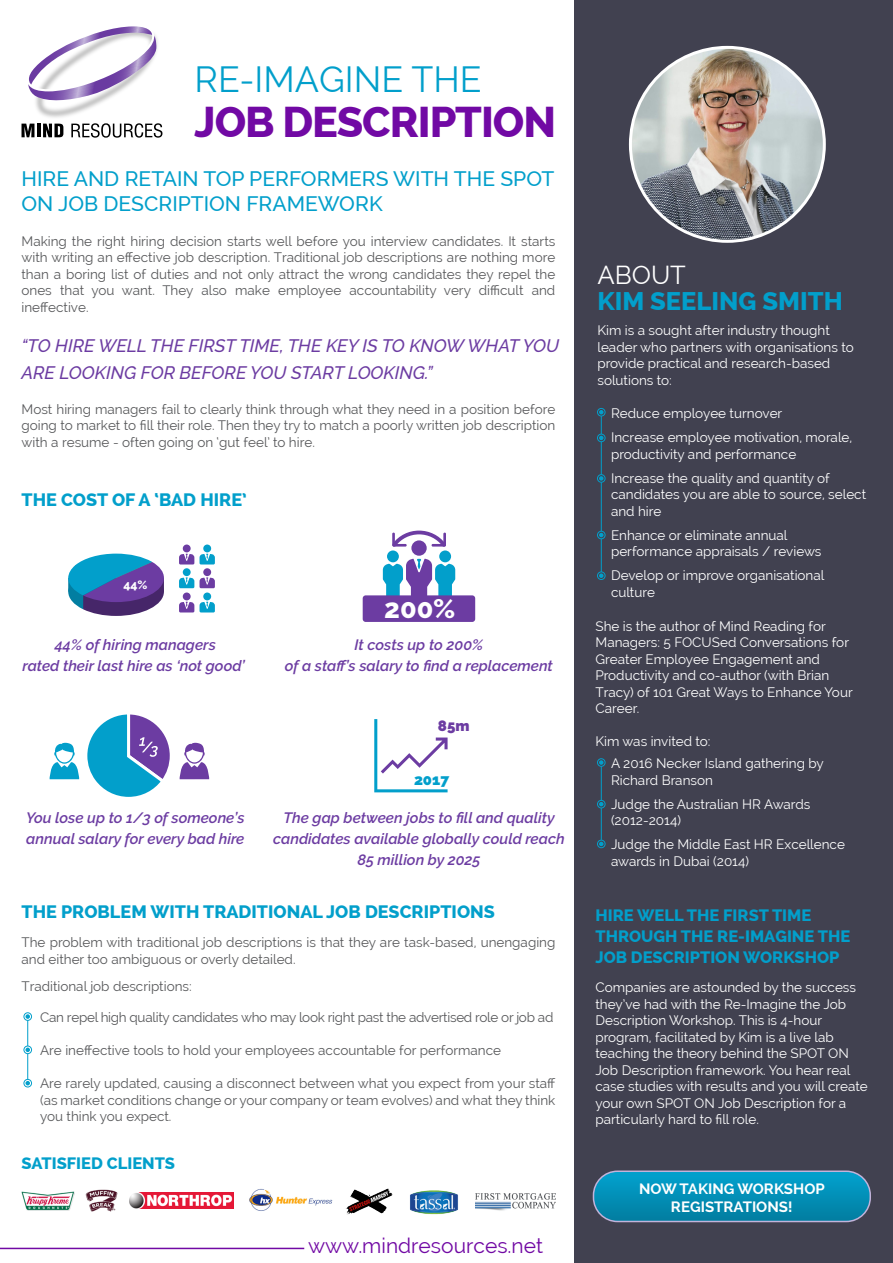
<style>
.page{position:relative;width:893px;height:1263px;background:#fff}
.page>*{position:absolute;margin:0;border:0;box-sizing:border-box;transform-origin:0 0}
.t1{font:800 43.05px "Raleway";letter-spacing:-.025em;color:#7109a4}
.t2{font:35.7px "Raleway";color:#029fcb}
.t3{font:800 27.15px "Raleway";color:#fff}
.t4{font:800 25.5px "Raleway";color:#029fcb}
.t5{font:25.5px "Raleway";color:#fff}
.t6{font:500 21px/25.5px "Raleway";color:#029fcb}
.t7{font:21px "Raleway";color:#7109a4}
.t8{font:italic 500 18px/27px "Raleway";color:#6c3ca2}
.t9{font:800 18px "Raleway";color:#029fcb}
.t10{font:800 16.5px/21px "Raleway";color:#029fcb}
.t11{font:italic 600 15px/21px "Raleway";color:#6c3ca2;text-align:center}
.t12{font:700 15px/18px "Raleway";color:#fff;text-align:center}
.t13{font:900 15px "Raleway";color:#029fcb}
.t14{font:900 15px "Raleway";color:#6c3ca2}
.t15{font:13.5px/16.5px "Raleway";color:#fff}
.t16{font:13.5px/16.5px "Raleway";color:#58595b;text-align:justify}
.t17{font:13.5px "Raleway";letter-spacing:-.02em;color:#58595b}
.t18{font:800 12.15px "Raleway";color:#fff}
</style>
<div class="page">
<div style="left:575px;top:0;width:318px;height:1263px;background:#414150"></div>
<hr style="left:0;top:1248px;width:304px;height:1px;background:#7109a4">
<img style="left:26px;top:42px;width:132px;height:84px">
<svg style="left:22px;top:124px;width:12px;height:13px"></svg>
<hr style="left:37px;top:124px;width:4px;height:13px;background:#000">
<svg style="left:43px;top:124px;width:20px;height:13px"></svg>
<svg style="left:71px;top:123px;width:91px;height:15px"></svg>
<svg style="left:26px;top:26px;width:131px;height:77px"></svg>
<svg style="left:593px;top:1173px;width:277px;height:48px;background:#058db5"></svg>
<div style="left:593px;top:1170px;width:278px;height:52px;border:2px solid #c2b3da;border-radius:24px"></div>
<img style="left:630px;top:47px;width:194px;height:194px;border-radius:97px">
<svg style="left:68px;top:554px;width:96px;height:62px"></svg>
<div style="left:183px;top:544px;width:8px;height:8px;background:#6c3ca2;border-radius:50%"></div>
<svg style="left:179px;top:554px;width:15px;height:10px"></svg>
<div style="left:183px;top:568px;width:8px;height:8px;background:#029fcb;border-radius:50%"></div>
<svg style="left:179px;top:577px;width:15px;height:11px"></svg>
<div style="left:183px;top:592px;width:8px;height:8px;background:#6c3ca2;border-radius:50%"></div>
<svg style="left:179px;top:602px;width:15px;height:10px"></svg>
<div style="left:203px;top:544px;width:8px;height:8px;background:#029fcb;border-radius:50%"></div>
<svg style="left:200px;top:554px;width:15px;height:10px"></svg>
<div style="left:203px;top:568px;width:8px;height:8px;background:#6c3ca2;border-radius:50%"></div>
<svg style="left:200px;top:577px;width:15px;height:11px"></svg>
<div style="left:203px;top:592px;width:8px;height:8px;background:#029fcb;border-radius:50%"></div>
<svg style="left:200px;top:602px;width:15px;height:10px"></svg>
<div style="left:439px;top:550px;width:12px;height:12px;background:#029fcb;border-radius:50%"></div>
<div style="left:387px;top:550px;width:12px;height:12px;background:#029fcb;border-radius:50%"></div>
<div style="left:411px;top:540px;width:16px;height:16px;background:#6c3ca2;border-radius:50%"></div>
<svg style="left:383px;top:559px;width:72px;height:36px"></svg>
<div style="left:363px;top:595px;width:112px;height:27px;background:#6c3ca2;border-radius:3px"></div>
<svg style="left:392px;top:531px;width:54px;height:16px"></svg>
<svg style="left:50px;top:714px;width:120px;height:83px"></svg>
<svg style="left:180px;top:742px;width:29px;height:37px"></svg>
<svg style="left:374px;top:719px;width:74px;height:73px"></svg>
<svg style="left:599px;top:760px;width:4px;height:5px"></svg>
<div style="left:597px;top:758px;width:8px;height:9px;border:1px solid #029fcb;border-radius:50%"></div>
<svg style="left:599px;top:802px;width:4px;height:4px"></svg>
<div style="left:597px;top:800px;width:8px;height:8px;border:1px solid #029fcb;border-radius:50%"></div>
<svg style="left:599px;top:842px;width:4px;height:4px"></svg>
<div style="left:597px;top:840px;width:8px;height:8px;border:1px solid #029fcb;border-radius:50%"></div>
<hr style="left:601px;top:766px;width:1px;height:34px;background:#029fcb">
<hr style="left:601px;top:808px;width:1px;height:32px;background:#029fcb">
<div style="left:597px;top:408px;width:8px;height:8px;border:1px solid #029fcb;border-radius:50%"></div>
<div style="left:597px;top:434px;width:8px;height:8px;border:1px solid #029fcb;border-radius:50%"></div>
<svg style="left:599px;top:476px;width:4px;height:5px"></svg>
<div style="left:597px;top:474px;width:8px;height:9px;border:1px solid #029fcb;border-radius:50%"></div>
<svg style="left:599px;top:533px;width:4px;height:4px"></svg>
<div style="left:597px;top:531px;width:8px;height:8px;border:1px solid #029fcb;border-radius:50%"></div>
<svg style="left:599px;top:573px;width:4px;height:5px"></svg>
<div style="left:597px;top:571px;width:8px;height:9px;border:1px solid #029fcb;border-radius:50%"></div>
<svg style="left:599px;top:410px;width:5px;height:30px"></svg>
<hr style="left:601px;top:442px;width:1px;height:33px;background:#029fcb">
<hr style="left:601px;top:539px;width:1px;height:33px;background:#029fcb">
<hr style="left:601px;top:482px;width:1px;height:49px;background:#029fcb">
<div style="left:24px;top:1012px;width:8px;height:9px;border:1px solid #029fcb;border-radius:50%"></div>
<div style="left:24px;top:1046px;width:8px;height:8px;border:1px solid #029fcb;border-radius:50%"></div>
<div style="left:24px;top:1079px;width:8px;height:8px;border:1px solid #029fcb;border-radius:50%"></div>
<svg style="left:25px;top:1014px;width:5px;height:71px"></svg>
<img style="left:22px;top:1191px;width:52px;height:19px">
<img style="left:85px;top:1189px;width:33px;height:23px">
<img style="left:129px;top:1193px;width:105px;height:16px">
<img style="left:249px;top:1188px;width:84px;height:23px">
<img style="left:346px;top:1188px;width:47px;height:27px">
<img style="left:410px;top:1190px;width:48px;height:24px">
<img style="left:476px;top:1194px;width:79px;height:17px">
<h2 class="t2" style="left:194px;top:59px;width:289px">RE-IMAGINE THE</h2>
<h1 class="t1" style="left:194px;top:97px;width:363px">JOB DESCRIPTION</h1>
<h3 class="t6" style="left:22px;top:166px;width:534px">HIRE AND RETAIN TOP PERFORMERS WITH THE SPOT<br>ON JOB DESCRIPTION FRAMEWORK</h3>
<p class="t16" style="left:22px;top:233px;width:535px">Making the right hiring decision starts well before you interview candidates. It starts with writing an effective job description. Traditional job descriptions are nothing more than a boring list of duties and not only attract the wrong candidates they repel the ones that you want. They also make employee accountability very difficult and ineffective.</p>
<h3 class="t8" style="left:22px;top:332px;width:539px">“TO HIRE WELL THE FIRST TIME, THE KEY IS TO KNOW WHAT YOU<br>ARE LOOKING FOR BEFORE YOU START LOOKING.”</h3>
<p class="t16" style="left:22px;top:401px;width:535px">Most hiring managers fail to clearly think through what they need in a position before going to market to fill their role. Then they try to match a poorly written job description with a resume - often going on ‘gut feel’ to hire.</p>
<h3 class="t9" style="left:22px;top:489px;width:227px">THE COST OF A ‘BAD HIRE’</h3>
<p class="t18" style="left:124px;top:578px;width:25px">44%</p>
<h3 class="t3" style="left:384px;top:593px;width:73px">200%</h3>
<p class="t11" style="left:23px;top:634px;width:224px">44% of hiring managers<br>rated their last hire as ‘not good’</p>
<p class="t11" style="left:285px;top:634px;width:270px">It costs up to 200%<br>of a staff’s salary to find a replacement</p>
<p class="t14" style="left:438px;top:717px;width:33px">85m</p>
<p class="t11" style="left:26px;top:807px;width:220px;text-align:left">You lose up to 1/3 of someone’s annual salary for every bad hire</p>
<p class="t13" style="left:414px;top:771px;width:37px">2017</p>
<p class="t11" style="left:273px;top:807px;width:293px">The gap between jobs to fill and quality candidates available globally could reach<br>85 million by 2025</p>
<h3 class="t9" style="left:22px;top:901px;width:475px">THE PROBLEM WITH TRADITIONAL JOB DESCRIPTIONS</h3>
<p class="t16" style="left:22px;top:934px;width:535px">The problem with traditional job descriptions is that they are task-based, unengaging and either too ambiguous or overly detailed.</p>
<p class="t16" style="left:22px;top:978px;width:172px">Traditional job descriptions:</p>
<p class="t17" style="left:40px;top:1009px;width:515px">Can repel high quality candidates who may look right past the advertised role or job ad</p>
<p class="t16" style="left:40px;top:1042px;width:462px">Are ineffective tools to hold your employees accountable for performance</p>
<p class="t16" style="left:40px;top:1075px;width:517px">Are rarely updated, causing a disconnect between what you expect from your staff (as market conditions change or your company or team evolves) and what they think you think you expect.</p>
<p class="t10" style="left:22px;top:1152px;width:155px">SATISFIED CLIENTS</p>
<h3 class="t7" style="left:308px;top:1233px;width:236px">www.mindresources.net</h3>
<h3 class="t5" style="left:597px;top:260px;width:90px">ABOUT</h3>
<h3 class="t4" style="left:597px;top:287px;width:247px">KIM SEELING SMITH</h3>
<p class="t15" style="left:597px;top:322px;width:258px">Kim is a sought after industry thought leader who partners with organisations to provide practical and research-based solutions to:</p>
<p class="t15" style="left:611px;top:401px;width:243px;line-height:24px">Reduce employee turnover<br>Increase employee motivation, morale,</p>
<p class="t15" style="left:611px;top:442px;width:220px;line-height:24px">productivity and performance<br>Increase the quality and quantity of</p>
<p class="t15" style="left:611px;top:486px;width:257px">candidates you are able to source, select and hire</p>
<p class="t15" style="left:611px;top:527px;width:212px">Enhance or eliminate annual performance appraisals / reviews</p>
<p class="t15" style="left:611px;top:567px;width:215px">Develop or improve organisational culture</p>
<p class="t15" style="left:595px;top:618px;width:259px">She is the author of Mind Reading for<br>Managers: 5 FOCUSed Conversations for<br>Greater Employee Engagement and<br>Productivity and co-author (with Brian<br>Tracy) of 101 Great Ways to Enhance Your<br>Career.</p>
<p class="t15" style="left:611px;top:729px;width:214px;line-height:22.6px;text-indent:-16px">Kim was invited to:<br>A 2016 Necker Island gathering by</p>
<p class="t15" style="left:611px;top:768px;width:201px;line-height:24px">Richard Branson<br>Judge the Australian HR Awards</p>
<p class="t15" style="left:611px;top:809px;width:235px;line-height:24px">(2012-2014)<br>Judge the Middle East HR Excellence</p>
<p class="t15" style="left:611px;top:853px;width:139px">awards in Dubai (2014)</p>
<p class="t10" style="left:595px;top:904px;width:256px">HIRE WELL THE FIRST TIME<br>THROUGH THE RE-IMAGINE THE<br>JOB DESCRIPTION WORKSHOP</p>
<p class="t15" style="left:595px;top:979px;width:274px">Companies are astounded by the success they’ve had with the Re-Imagine the Job Description Workshop. This is 4-hour program, facilitated by Kim is a live lab teaching the theory behind the SPOT ON Job Description framework. You hear real case studies with results and you will create your own SPOT ON Job Description for a particularly hard to fill role.</p>
<p class="t12" style="left:639px;top:1180px;width:187px">NOW TAKING WORKSHOP<br>REGISTRATIONS!</p>
</div>
